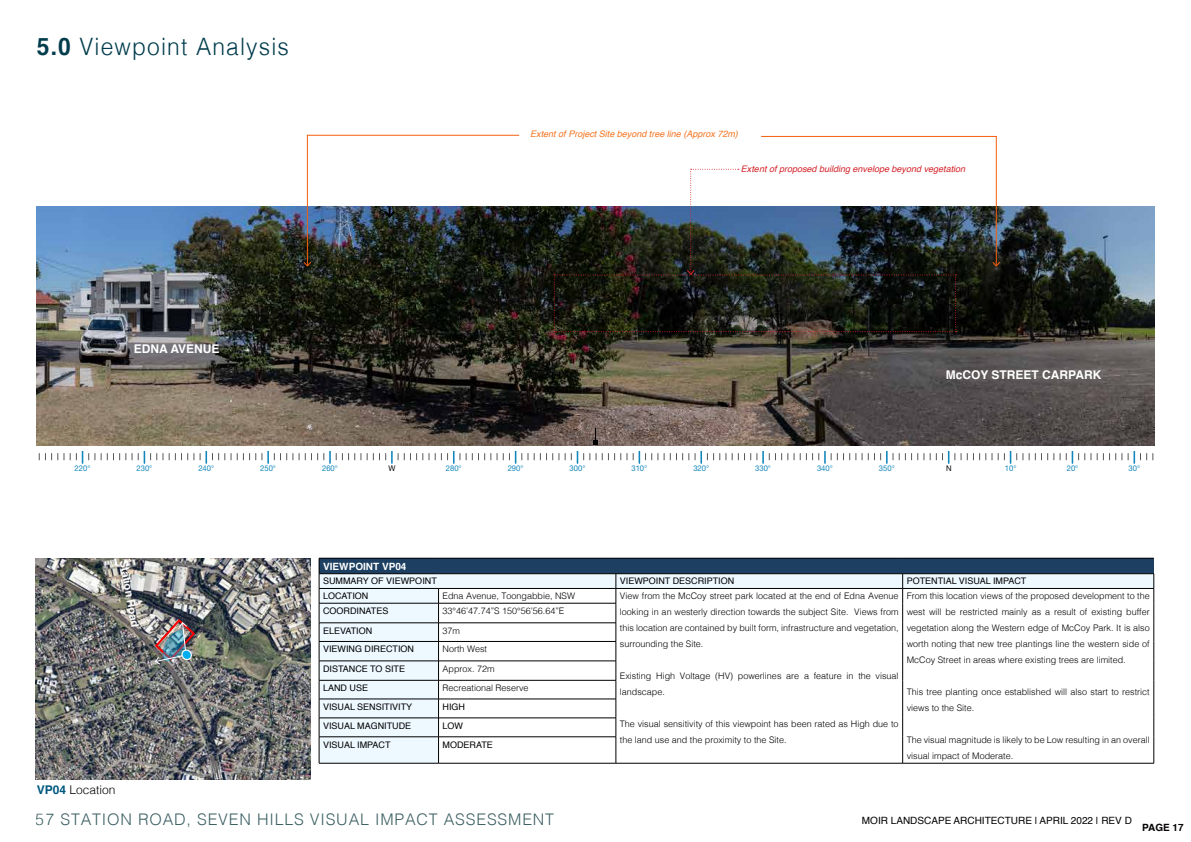
<style>
.page{position:relative;width:1191px;height:842px;background:#fff}
.page>*{position:absolute;margin:0;border:0;box-sizing:border-box;transform-origin:0 0}
.t1{font:300 24px "Helvetica";letter-spacing:.05em;color:#013c4c;scale:.95 1}
.t2{font:300 16px "Helvetica";letter-spacing:.05em;color:#002f33}
.t3{font:700 12px "Helvetica";color:#fff}
.t4{font:300 12px "Helvetica";color:#000}
.t5{font:700 11px "Helvetica";color:#fff}
.t6{font:10px "Helvetica";color:#000101}
.t7{font:700 10px "Helvetica";color:#fff}
.t8{font:700 10px "Helvetica";color:#050304}
.t9{font:300 9px/16px "Helvetica";color:#000}
.t10{font:9px "Helvetica";color:#000}
.t11{font:italic 9px "Helvetica";color:#d2232a}
.t12{font:italic 9px "Helvetica";color:#f47421}
.t13{font:7.9px "Helvetica Neue";color:#1086bb}
.t14{font:7.9px "Helvetica Neue";color:#000}
.s1{font-weight:700}
.s2{font-weight:700;color:#00597f}
</style>
<div class="page">
<img style="left:37px;top:206px;width:1117px;height:239px">
<div style="left:319px;top:558px;width:834px;height:16px;background:#1d4062"></div>
<svg style="left:439px;top:574px;width:714px;height:87px"></svg>
<hr style="left:438px;top:558px;width:178px;height:1px;background:#000">
<hr style="left:616px;top:558px;width:286px;height:1px;background:#000">
<hr style="left:902px;top:558px;width:251px;height:1px;background:#000">
<hr style="left:438px;top:573px;width:178px;height:1px;background:#000">
<hr style="left:616px;top:573px;width:286px;height:1px;background:#000">
<hr style="left:902px;top:573px;width:252px;height:1px;background:#000">
<hr style="left:438px;top:588px;width:178px;height:1px;background:#000">
<hr style="left:616px;top:588px;width:286px;height:1px;background:#000">
<hr style="left:902px;top:588px;width:252px;height:1px;background:#000">
<svg style="left:902px;top:574px;width:1px;height:189px"></svg>
<svg style="left:1153px;top:574px;width:1px;height:189px"></svg>
<hr style="left:616px;top:763px;width:286px;height:1px;background:#000">
<hr style="left:902px;top:763px;width:252px;height:1px;background:#000">
<hr style="left:438px;top:603px;width:178px;height:1px;background:#000">
<hr style="left:438px;top:623px;width:178px;height:1px;background:#000">
<hr style="left:438px;top:641px;width:178px;height:1px;background:#000">
<hr style="left:438px;top:661px;width:178px;height:1px;background:#000">
<hr style="left:438px;top:680px;width:178px;height:1px;background:#000">
<hr style="left:438px;top:699px;width:178px;height:1px;background:#000">
<hr style="left:438px;top:718px;width:178px;height:1px;background:#000">
<hr style="left:438px;top:737px;width:178px;height:1px;background:#000">
<svg style="left:319px;top:558px;width:120px;height:205px;background:#cbd7df"></svg>
<svg style="left:615px;top:574px;width:1px;height:189px"></svg>
<hr style="left:319px;top:763px;width:119px;height:1px;background:#000">
<hr style="left:438px;top:763px;width:178px;height:1px;background:#000">
<img style="left:36px;top:558px;width:275px;height:221px">
<img style="left:153px;top:618px;width:43px;height:48px">
<svg style="left:967px;top:453px;width:31px;height:7px"></svg>
<svg style="left:1004px;top:451px;width:25px;height:12px"></svg>
<svg style="left:1035px;top:451px;width:62px;height:12px"></svg>
<svg style="left:1103px;top:451px;width:50px;height:12px"></svg>
<svg style="left:738px;top:451px;width:56px;height:12px"></svg>
<svg style="left:800px;top:451px;width:31px;height:12px"></svg>
<svg style="left:837px;top:453px;width:25px;height:7px"></svg>
<svg style="left:868px;top:451px;width:31px;height:12px"></svg>
<svg style="left:905px;top:453px;width:25px;height:7px"></svg>
<svg style="left:936px;top:451px;width:25px;height:12px"></svg>
<svg style="left:466px;top:453px;width:31px;height:7px"></svg>
<svg style="left:503px;top:451px;width:25px;height:12px"></svg>
<svg style="left:534px;top:453px;width:25px;height:7px"></svg>
<svg style="left:565px;top:451px;width:31px;height:12px"></svg>
<svg style="left:602px;top:453px;width:25px;height:7px"></svg>
<svg style="left:633px;top:451px;width:31px;height:12px"></svg>
<svg style="left:670px;top:451px;width:62px;height:12px"></svg>
<svg style="left:231px;top:451px;width:62px;height:12px"></svg>
<svg style="left:299px;top:451px;width:62px;height:12px"></svg>
<svg style="left:367px;top:451px;width:62px;height:12px"></svg>
<svg style="left:435px;top:451px;width:25px;height:12px"></svg>
<svg style="left:39px;top:453px;width:19px;height:7px"></svg>
<svg style="left:64px;top:451px;width:31px;height:12px"></svg>
<svg style="left:101px;top:453px;width:25px;height:7px"></svg>
<svg style="left:132px;top:451px;width:25px;height:12px"></svg>
<svg style="left:163px;top:453px;width:31px;height:7px"></svg>
<svg style="left:200px;top:451px;width:25px;height:12px"></svg>
<svg style="left:593px;top:428px;width:4px;height:16px"></svg>
<svg style="left:303px;top:134px;width:217px;height:133px"></svg>
<svg style="left:554px;top:136px;width:446px;height:196px"></svg>
<h1 class="t1" style="left:37px;top:26px;width:267px"><span class="s1">5.0</span> Viewpoint Analysis</h1>
<h3 class="t3" style="left:134px;top:339px;width:87px">EDNA AVENUE</h3>
<p class="t12" style="left:530px;top:127px;width:209px">Extent of Project Site beyond tree line (Approx 72m)</p>
<p class="t11" style="left:741px;top:162px;width:226px">Extent of proposed building envelope beyond vegetation</p>
<h3 class="t3" style="left:945px;top:365px;width:157px">McCOY STREET CARPARK</h3>
<p class="t13" style="left:75px;top:463px;width:17px">220°</p>
<p class="t13" style="left:136px;top:463px;width:17px">230°</p>
<p class="t13" style="left:198px;top:463px;width:17px">240°</p>
<p class="t13" style="left:260px;top:463px;width:17px">250°</p>
<p class="t13" style="left:322px;top:463px;width:17px">260°</p>
<p class="t14" style="left:388px;top:463px;width:9px">W</p>
<p class="t13" style="left:446px;top:463px;width:17px">280°</p>
<p class="t13" style="left:508px;top:463px;width:17px">290°</p>
<p class="t13" style="left:569px;top:463px;width:17px">300°</p>
<p class="t13" style="left:631px;top:463px;width:17px">310°</p>
<p class="t13" style="left:693px;top:463px;width:17px">320°</p>
<p class="t13" style="left:755px;top:463px;width:17px">330°</p>
<p class="t13" style="left:817px;top:463px;width:17px">340°</p>
<p class="t13" style="left:879px;top:463px;width:17px">350°</p>
<p class="t14" style="left:946px;top:463px;width:7px">N</p>
<p class="t13" style="left:1004px;top:463px;width:13px">10°</p>
<p class="t13" style="left:1066px;top:463px;width:13px">20°</p>
<p class="t13" style="left:1128px;top:463px;width:13px">30°</p>
<p class="t5" style="left:132px;top:558px;width:69px;rotate:80deg">Station Road</p>
<h3 class="t4" style="left:37px;top:780px;width:80px"><span class="s2">VP04</span> Location</h3>
<p class="t7" style="left:323px;top:558px;width:85px">VIEWPOINT VP04</p>
<p class="t10" style="left:323px;top:574px;width:115px">SUMMARY OF VIEWPOINT</p>
<p class="t10" style="left:620px;top:574px;width:116px">VIEWPOINT DESCRIPTION</p>
<p class="t10" style="left:906px;top:574px;width:121px">POTENTIAL VISUAL IMPACT</p>
<p class="t10" style="left:323px;top:589px;width:47px">LOCATION</p>
<p class="t9" style="left:442px;top:587px;width:134px">Edna Avenue, Toongabbie, NSW</p>
<p class="t9" style="left:620px;top:587px;width:280px;text-align:justify">View from the McCoy street park located at the end of Edna Avenue looking in an westerly direction towards the subject Site. Views from this location are contained by built form, infrastructure and vegetation, surrounding the Site.</p>
<p class="t9" style="left:620px;top:667px;width:280px">Existing High Voltage (HV) powerlines are a feature in the visual landscape.</p>
<p class="t9" style="left:620px;top:715px;width:280px">The visual sensitivity of this viewpoint has been rated as High due to the land use and the proximity to the Site.</p>
<p class="t9" style="left:906px;top:587px;width:245px;text-align:justify">From this location views of the proposed development to the west will be restricted mainly as a result of existing buffer vegetation along the Western edge of McCoy Park. It is also worth noting that new tree plantings line the western side of McCoy Street in areas where existing trees are limited.</p>
<p class="t9" style="left:906px;top:683px;width:245px">This tree planting once established will also start to restrict views to the Site.</p>
<p class="t9" style="left:906px;top:731px;width:245px">The visual magnitude is likely to be Low resulting in an overall visual impact of Moderate.</p>
<p class="t10" style="left:323px;top:604px;width:67px">COORDINATES</p>
<p class="t9" style="left:442px;top:602px;width:123px">33°46’47.74”S 150°56’56.64”E</p>
<p class="t10" style="left:323px;top:623px;width:51px">ELEVATION</p>
<p class="t9" style="left:442px;top:622px;width:19px">37m</p>
<p class="t10" style="left:323px;top:642px;width:92px">VIEWING DIRECTION</p>
<p class="t9" style="left:442px;top:640px;width:46px">North West</p>
<p class="t10" style="left:323px;top:661px;width:84px">DISTANCE TO SITE</p>
<p class="t9" style="left:442px;top:660px;width:54px">Approx. 72m</p>
<p class="t10" style="left:323px;top:681px;width:47px">LAND USE</p>
<p class="t9" style="left:442px;top:679px;width:88px">Recreational Reserve</p>
<p class="t10" style="left:323px;top:700px;width:91px">VISUAL SENSITIVITY</p>
<p class="t10" style="left:442px;top:700px;width:24px">HIGH</p>
<p class="t10" style="left:323px;top:718px;width:90px">VISUAL MAGNITUDE</p>
<p class="t10" style="left:442px;top:718px;width:22px">LOW</p>
<p class="t10" style="left:323px;top:737px;width:69px">VISUAL IMPACT</p>
<p class="t10" style="left:442px;top:737px;width:52px">MODERATE</p>
<h2 class="t2" style="left:36px;top:806px;width:520px">57 STATION ROAD, SEVEN HILLS VISUAL IMPACT ASSESSMENT</h2>
<p class="t6" style="left:862px;top:812px;width:271px">MOIR LANDSCAPE ARCHITECTURE | APRIL 2022 | REV D</p>
<p class="t8" style="left:1142px;top:819px;width:43px">PAGE 17</p>
</div>
